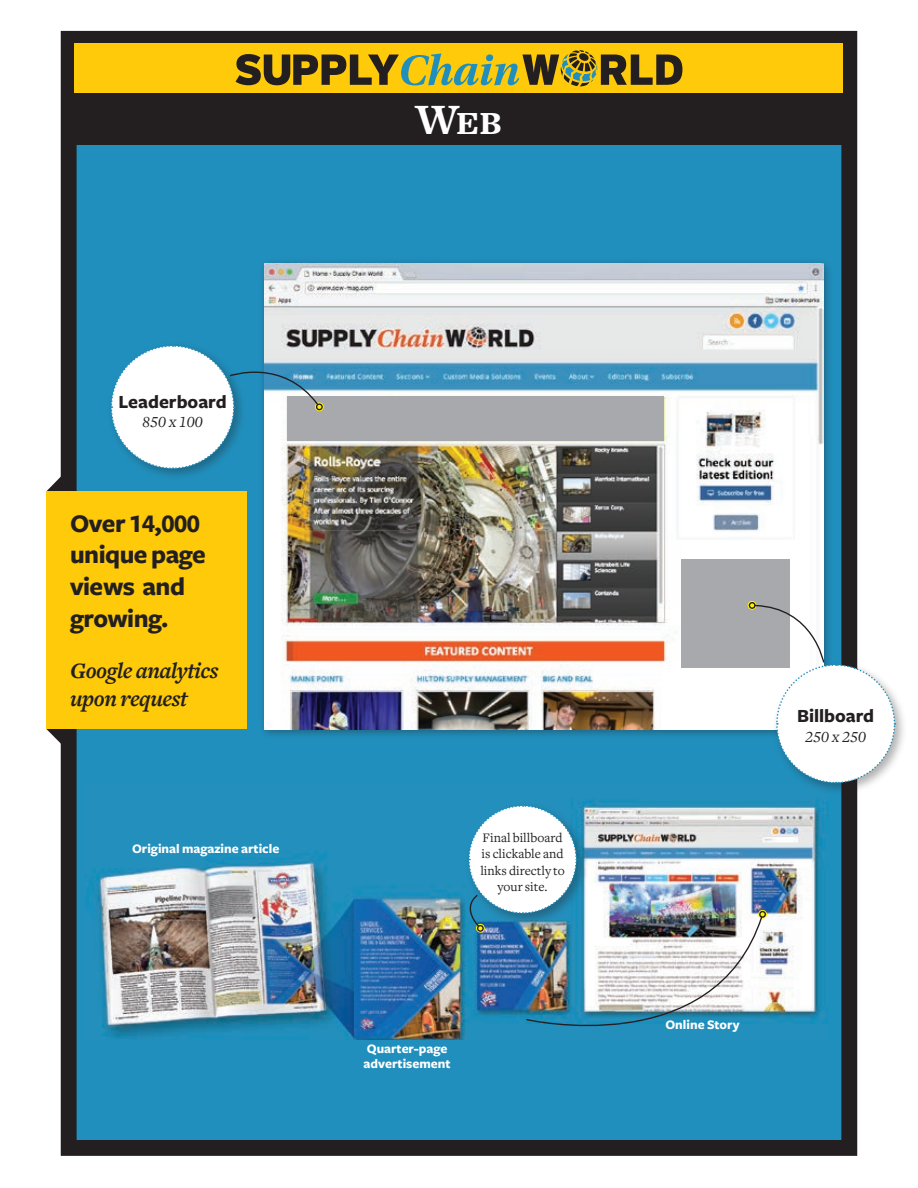
<style>
.page{position:relative;width:918px;height:1188px;background:#fff}
.page>*{position:absolute;margin:0;border:0;box-sizing:border-box;transform-origin:0 0}
.t1{font:45px "Freight Text Bold SC";color:#fff}
.t2{font:700 26.4px/31.7px "Freight Sans";letter-spacing:-.02em;color:#231f20}
.t3{font:26.4px "Freight Sans Bold SC";color:#231f20}
.t4{font:italic 700 22.95px/27.5px "Freight Text";letter-spacing:-.02em;color:#231f20}
.t5{font:700 19.2px "Freight Sans";color:#231f20}
.t6{font:16.05px "Freight Text Book Italic SC";color:#231f20}
.t7{font:700 13.5px/15px "Freight Sans";color:#fff}
.t8{font:13.5px/16.2px "Freight Text";color:#231f20;text-align:center}
.s1{font-family:"Freight Sans";font-weight:700}
</style>
<div class="page">
<div style="left:69px;top:39px;width:780px;height:1109px;background:#208fbd"></div>
<div style="left:61px;top:31px;width:796px;height:1125px;border:16px solid #231f20"></div>
<div style="left:75px;top:43px;width:768px;height:52px;background:#feca0a"></div>
<svg style="left:236px;top:50px;width:446px;height:36px"></svg>
<div style="left:70px;top:93px;width:777px;height:52px;background:#231f20"></div>
<img style="left:86px;top:799px;width:743px;height:240px">
<div style="left:464px;top:801px;width:125px;height:125px;background:#238fbc"></div>
<img style="left:461px;top:804px;width:307px;height:236px">
<svg style="left:46px;top:475px;width:17px;height:16px"></svg>
<svg style="left:46px;top:729px;width:17px;height:17px"></svg>
<div style="left:258px;top:257px;width:575px;height:482px;background:#231f20;opacity:.45"></div>
<img style="left:265px;top:264px;width:559px;height:465px">
<div style="left:46px;top:491px;width:201px;height:238px;background:#feca0a"></div>
<div style="left:287px;top:396px;width:377px;height:45px;background:#a8a9ad"></div>
<div style="left:106px;top:341px;width:140px;height:140px;background:#231f20;opacity:.35"></div>
<svg style="left:110px;top:344px;width:214px;height:126px"></svg>
<div style="left:681px;top:559px;width:109px;height:109px;background:#a8a9ad"></div>
<svg style="left:748px;top:601px;width:9px;height:9px"></svg>
<div style="left:749px;top:602px;width:7px;height:7px;border:1px solid #231f20;border-radius:50%"></div>
<div style="left:772px;top:660px;width:135px;height:135px;background:#231f20;opacity:.35"></div>
<svg style="left:753px;top:604px;width:143px;height:180px"></svg>
<h1 class="t1" style="left:416px;top:94px;width:88px">Web</h1>
<h3 class="t5" style="left:118px;top:391px;width:110px">Leaderboard</h3>
<p class="t6" style="left:142px;top:413px;width:62px">850 x 100</p>
<h2 class="t3" style="left:70px;top:509px;width:131px"><span class="s1">Over</span> 14,000</h2>
<h2 class="t2" style="left:70px;top:540px;width:137px">unique page views and growing.</h2>
<h3 class="t4" style="left:70px;top:658px;width:150px">Google analytics upon request</h3>
<p class="t7" style="left:132px;top:842px;width:149px">Original magazine article</p>
<p class="t8" style="left:480px;top:830px;width:86px">Final billboard is clickable and links directly to your site.</p>
<p class="t7" style="left:364px;top:1041px;width:89px">Quarter-page advertisement</p>
<h3 class="t5" style="left:797px;top:706px;width:79px">Billboard</h3>
<p class="t6" style="left:805px;top:728px;width:62px">250 x 250</p>
<p class="t7" style="left:665px;top:1018px;width:76px">Online Story</p>
</div>
